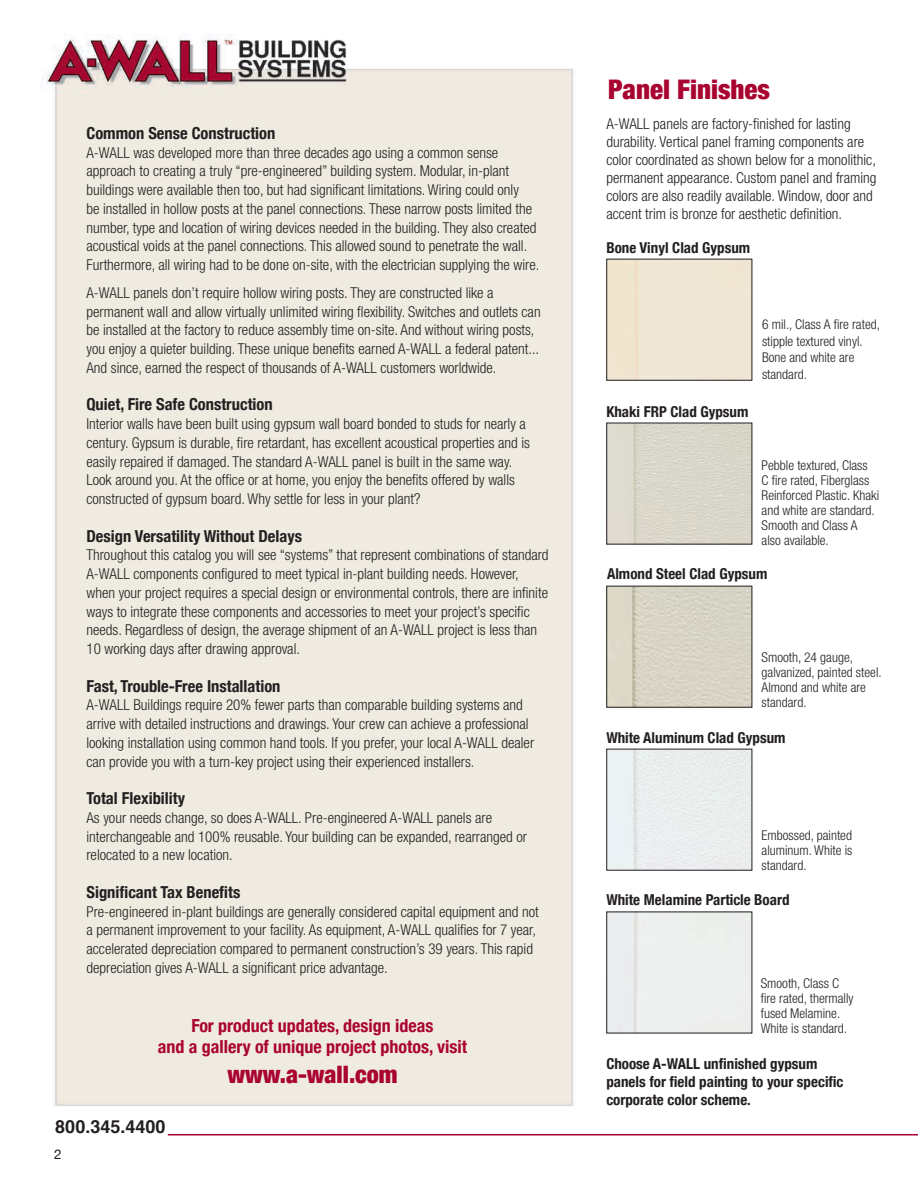
<style>
.page{position:relative;width:918px;height:1188px;background:#fff}
.page>*{position:absolute;margin:0;border:0;box-sizing:border-box;transform-origin:0 0}
.t1{font:900 condensed 27px "Helvetica Neue";color:#a90332}
.t2{font:900 condensed 24px "Helvetica Neue";color:#a90332}
.t3{font:700 condensed 18px/21px "Helvetica Neue";color:#a90332;text-align:center}
.t4{font:700 18px "Helvetica";color:#231f20}
.t5{font:700 condensed 16.5px "Helvetica Neue";color:#231f20}
.t6{font:300 condensed 15px/18.8px "Helvetica Neue";color:#231f20}
.t7{font:700 condensed 15px/18px "Helvetica Neue";color:#231f20}
.t8{font:300 condensed 13.5px/15px "Helvetica Neue";color:#231f20}
.t9{font:13.5px "Helvetica Neue";color:#231f20}
</style>
<div class="page">
<img style="left:40px;top:34px;width:535px;height:1073px">
<hr style="left:168px;top:1134px;width:750px;height:2px;background:#a90332">
<div style="left:606px;top:259px;width:146px;height:122px;border:1px solid #231f20"></div>
<img style="left:608px;top:425px;width:142px;height:117px">
<img style="left:608px;top:588px;width:142px;height:118px">
<div style="left:606px;top:586px;width:146px;height:122px;border:1px solid #231f20"></div>
<div style="left:608px;top:751px;width:142px;height:118px;background:#ebefef"></div>
<div style="left:606px;top:749px;width:146px;height:122px;border:1px solid #231f20"></div>
<div style="left:608px;top:914px;width:142px;height:117px;background:#edf0ef"></div>
<p class="t5" style="left:86px;top:119px;width:190px">Common Sense Construction</p>
<p class="t6" style="left:86px;top:143px;width:454px">A-WALL was developed more than three decades ago using a common sense approach to creating a truly “pre-engineered” building system. Modular, in-plant buildings were available then too, but had significant limitations. Wiring could only<br>be installed in hollow posts at the panel connections. These narrow posts limited the number, type and location of wiring devices needed in the building. They also created acoustical voids at the panel connections. This allowed sound to penetrate the wall.<br>Furthermore, all wiring had to be done on-site, with the electrician supplying the wire.</p>
<p class="t6" style="left:86px;top:283px;width:456px">A-WALL panels don’t require hollow wiring posts. They are constructed like a permanent wall and allow virtually unlimited wiring flexibility. Switches and outlets can be installed at the factory to reduce assembly time on-site. And without wiring posts, you enjoy a quieter building. These unique benefits earned A-WALL a federal patent...<br>And since, earned the respect of thousands of A-WALL customers worldwide.</p>
<p class="t5" style="left:86px;top:391px;width:188px">Quiet, Fire Safe Construction</p>
<p class="t6" style="left:86px;top:414px;width:445px">Interior walls have been built using gypsum wall board bonded to studs for nearly a century. Gypsum is durable, fire retardant, has excellent acoustical properties and is easily repaired if damaged. The standard A-WALL panel is built in the same way.<br>Look around you. At the office or at home, you enjoy the benefits offered by walls constructed of gypsum board. Why settle for less in your plant?</p>
<p class="t5" style="left:86px;top:522px;width:217px">Design Versatility Without Delays</p>
<p class="t6" style="left:86px;top:545px;width:464px">Throughout this catalog you will see “systems” that represent combinations of standard A-WALL components configured to meet typical in-plant building needs. However, when your project requires a special design or environmental controls, there are infinite ways to integrate these components and accessories to meet your project’s specific needs. Regardless of design, the average shipment of an A-WALL project is less than 10 working days after drawing approval.</p>
<p class="t5" style="left:86px;top:672px;width:196px">Fast, Trouble-Free Installation</p>
<p class="t6" style="left:86px;top:695px;width:449px">A-WALL Buildings require 20% fewer parts than comparable building systems and arrive with detailed instructions and drawings. Your crew can achieve a professional looking installation using common hand tools. If you prefer, your local A-WALL dealer can provide you with a turn-key project using their experienced installers.</p>
<p class="t5" style="left:86px;top:784px;width:100px">Total Flexibility</p>
<p class="t6" style="left:86px;top:808px;width:442px">As your needs change, so does A-WALL. Pre-engineered A-WALL panels are interchangeable and 100% reusable. Your building can be expanded, rearranged or relocated to a new location.</p>
<p class="t5" style="left:86px;top:878px;width:155px">Significant Tax Benefits</p>
<p class="t6" style="left:86px;top:902px;width:454px">Pre-engineered in-plant buildings are generally considered capital equipment and not a permanent improvement to your facility. As equipment, A-WALL qualifies for 7 year, accelerated depreciation compared to permanent construction’s 39 years. This rapid depreciation gives A-WALL a significant price advantage.</p>
<p class="t3" style="left:158px;top:1013px;width:311px">For product updates, design ideas<br>and a gallery of unique project photos, visit</p>
<h2 class="t2" style="left:227px;top:1054px;width:172px">www.a-wall.com</h2>
<p class="t4" style="left:55px;top:1112px;width:112px">800.345.4400</p>
<p class="t9" style="left:54px;top:1142px;width:9px">2</p>
<h1 class="t1" style="left:608px;top:67px;width:163px">Panel Finishes</h1>
<p class="t6" style="left:606px;top:115px;width:272px;line-height:18px">A-WALL panels are factory-finished for lasting durability. Vertical panel framing components are color coordinated as shown below for a monolithic, permanent appearance. Custom panel and framing colors are also readily available. Window, door and accent trim is bronze for aesthetic definition.</p>
<p class="t7" style="left:606px;top:238px;width:145px">Bone Vinyl Clad Gypsum</p>
<p class="t7" style="left:606px;top:401px;width:144px">Khaki FRP Clad Gypsum</p>
<p class="t8" style="left:762px;top:316px;width:119px;line-height:16.5px">6 mil., Class A fire rated, stipple textured vinyl.<br>Bone and white are standard.</p>
<p class="t8" style="left:762px;top:458px;width:119px">Pebble textured, Class<br>C fire rated, Fiberglass<br>Reinforced Plastic. Khaki and white are standard.<br>Smooth and Class A also available.</p>
<p class="t7" style="left:607px;top:564px;width:162px">Almond Steel Clad Gypsum</p>
<p class="t8" style="left:762px;top:650px;width:122px">Smooth, 24 gauge, galvanized, painted steel.<br>Almond and white are standard.</p>
<p class="t7" style="left:606px;top:728px;width:181px">White Aluminum Clad Gypsum</p>
<p class="t8" style="left:762px;top:828px;width:92px;text-align:justify">Embossed, painted aluminum. White is standard.</p>
<p class="t7" style="left:606px;top:890px;width:185px">White Melamine Particle Board</p>
<p class="t8" style="left:761px;top:976px;width:94px">Smooth, Class C fire rated, thermally fused Melamine.<br>White is standard.</p>
<p class="t7" style="left:606px;top:1053px;width:239px">Choose A-WALL unfinished gypsum panels for field painting to your specific corporate color scheme.</p>
</div>
